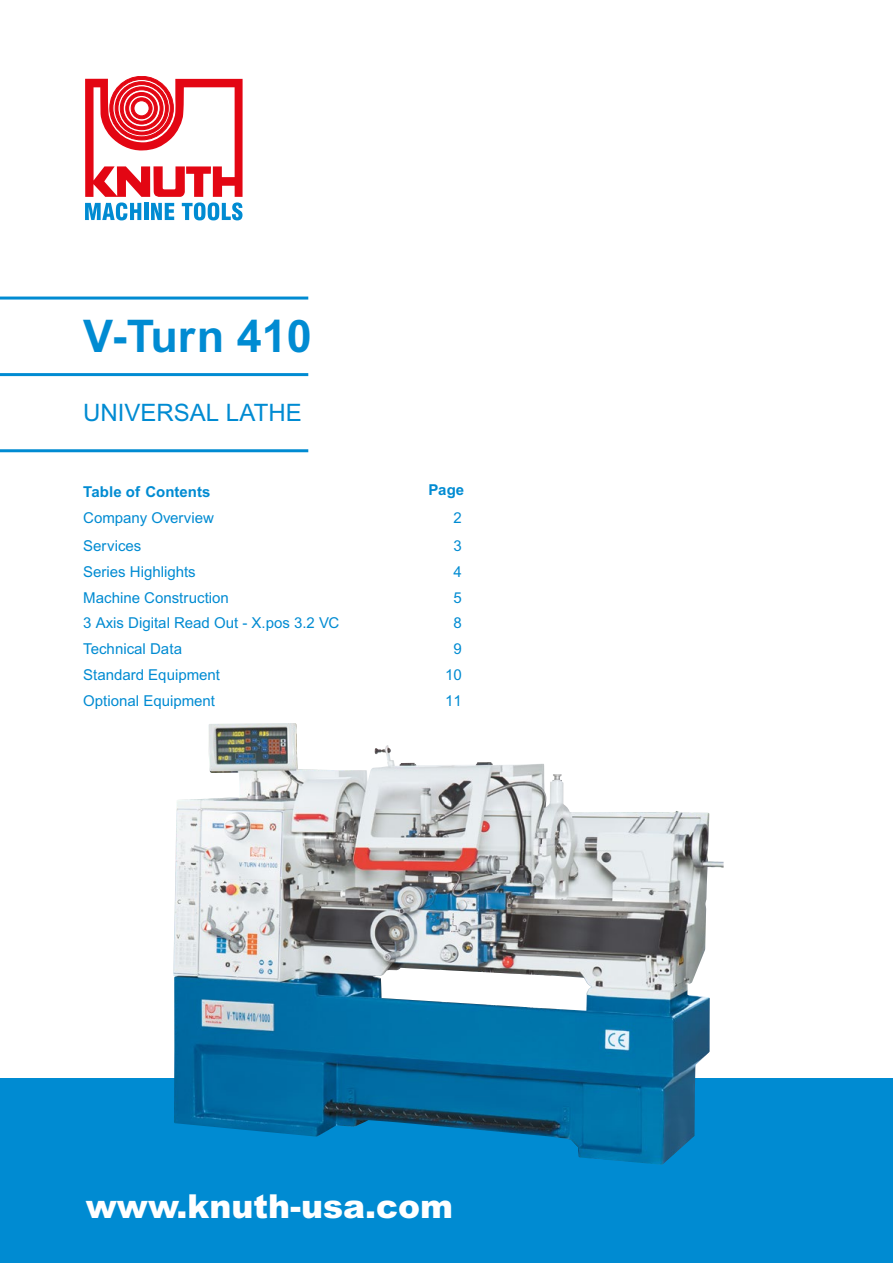
<style>
.page{position:relative;width:893px;height:1263px;background:#fff}
.page>*{position:absolute;margin:0;border:0;box-sizing:border-box;transform-origin:0 0}
.t1{font:700 45px "Arial MT Pro";color:#008bd2}
.t2{font:900 33px "Arial MT Pro";color:#fff}
.t3{font:24px "Arial MT Pro";color:#008bd2}
.t4{font:15px "Arial MT Pro";color:#008bd2}
.t5{font:700 15px "Arial MT Pro";color:#008bd2}
</style>
<div class="page">
<div style="left:0;top:1078px;width:893px;height:185px;background:#008bd2"></div>
<svg style="left:85px;top:76px;width:158px;height:144px"></svg>
<img style="left:173px;top:723px;width:551px;height:441px">
<hr style="left:0;top:297px;width:308px;height:3px;background:#008bd2">
<hr style="left:0;top:373px;width:308px;height:3px;background:#008bd2">
<hr style="left:0;top:449px;width:308px;height:3px;background:#008bd2">
<h1 class="t1" style="left:83px;top:309px;width:230px">V-Turn 410</h1>
<h3 class="t3" style="left:83px;top:399px;width:220px">UNIVERSAL LATHE</h3>
<p class="t5" style="left:83px;top:483px;width:129px">Table of Contents</p>
<p class="t5" style="left:428px;top:480px;width:37px">Page</p>
<p class="t4" style="left:83px;top:509px;width:132px">Company Overview</p>
<p class="t4" style="left:453px;top:509px;width:10px">2</p>
<p class="t4" style="left:83px;top:537px;width:60px">Services</p>
<p class="t4" style="left:453px;top:537px;width:10px">3</p>
<p class="t4" style="left:83px;top:563px;width:114px">Series Highlights</p>
<p class="t4" style="left:453px;top:563px;width:10px">4</p>
<p class="t4" style="left:83px;top:589px;width:147px">Machine Construction</p>
<p class="t4" style="left:453px;top:589px;width:10px">5</p>
<p class="t4" style="left:83px;top:614px;width:258px">3 Axis Digital Read Out - X.pos 3.2 VC</p>
<p class="t4" style="left:453px;top:614px;width:10px">8</p>
<p class="t4" style="left:83px;top:640px;width:100px">Technical Data</p>
<p class="t4" style="left:453px;top:640px;width:10px">9</p>
<p class="t4" style="left:83px;top:666px;width:138px">Standard Equipment</p>
<p class="t4" style="left:445px;top:666px;width:18px">10</p>
<p class="t4" style="left:83px;top:692px;width:133px">Optional Equipment</p>
<p class="t4" style="left:445px;top:692px;width:18px">11</p>
<h2 class="t2" style="left:86px;top:1185px;width:369px">www.knuth-usa.com</h2>
</div>
